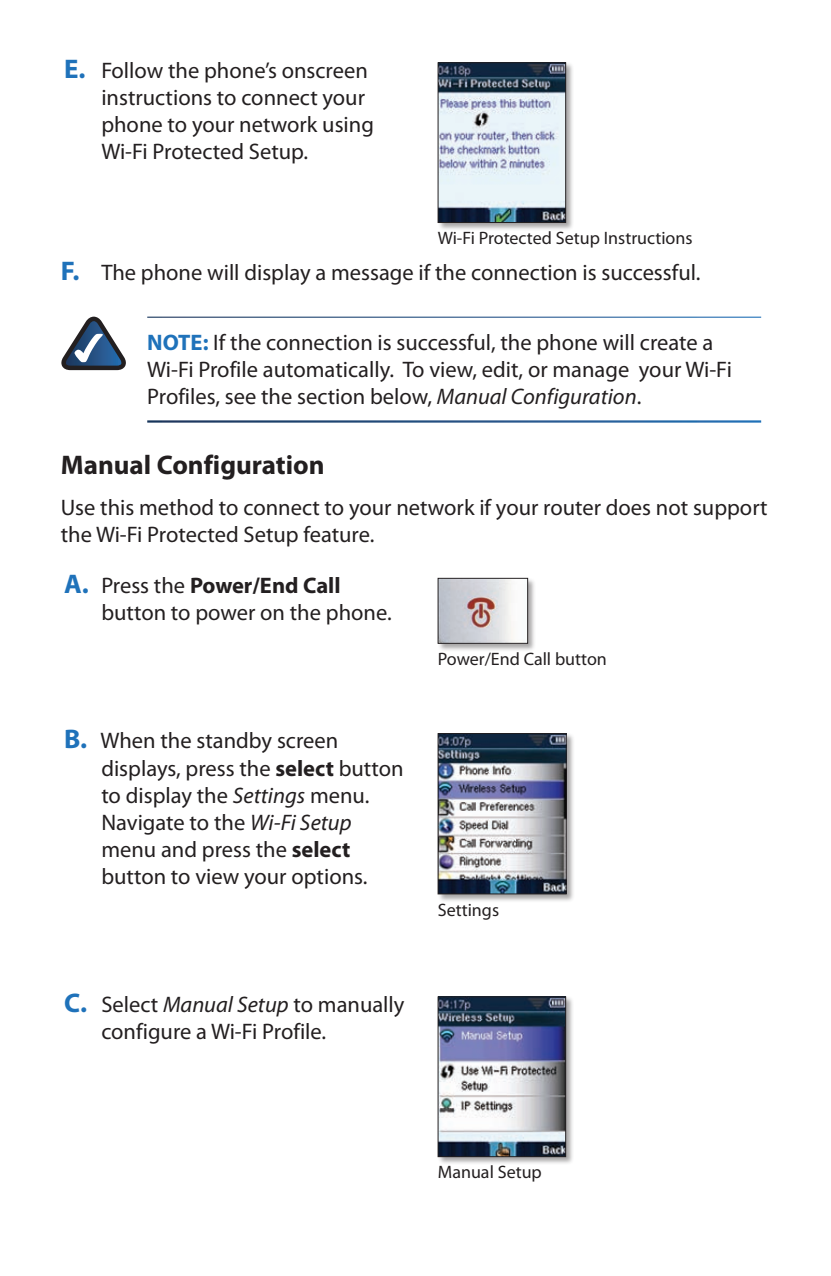
<style>
.page{position:relative;width:831px;height:1276px;background:#fff}
.page>*{position:absolute;margin:0;border:0;box-sizing:border-box;transform-origin:0 0}
.t1{font:700 27px "Myriad Pro";color:#231f20}
.t2{font:22.5px/27px "Myriad Pro";color:#231f20}
.t3{font:18px "Myriad Pro";color:#231f20}
.s1{font-weight:700;font-size:27px;color:#1f72ba}
.s2{font-weight:700;color:#1f72ba}
.s3{font-style:italic}
.s4{font-weight:700}
</style>
<div class="page">
<svg style="left:61px;top:317px;width:65px;height:53px"></svg>
<div style="left:437px;top:62px;width:146px;height:179px;background:#231f20;opacity:.4"></div>
<img style="left:439px;top:64px;width:124px;height:157px">
<div style="left:437px;top:62px;width:128px;height:161px;border:1px solid #231f20"></div>
<div style="left:437px;top:577px;width:107px;height:84px;background:#231f20;opacity:.4"></div>
<img style="left:439px;top:580px;width:86px;height:62px">
<div style="left:437px;top:578px;width:90px;height:66px;border:1px solid #231f20"></div>
<div style="left:437px;top:733px;width:146px;height:179px;background:#231f20;opacity:.4"></div>
<img style="left:439px;top:735px;width:125px;height:157px">
<div style="left:437px;top:733px;width:129px;height:161px;border:1px solid #231f20"></div>
<div style="left:437px;top:996px;width:146px;height:179px;background:#231f20;opacity:.4"></div>
<img style="left:439px;top:998px;width:124px;height:157px">
<div style="left:437px;top:996px;width:128px;height:161px;border:1px solid #231f20"></div>
<p class="t2" style="left:101px;top:56px;width:274px;text-indent:-37px"><span class="s1">E.</span> Follow the phone’s onscreen instructions to connect your phone to your network using<br>Wi-Fi Protected Setup.</p>
<p class="t3" style="left:437px;top:227px;width:256px">Wi-Fi Protected Setup Instructions</p>
<p class="t2" style="left:61px;top:259px;width:641px"><span class="s1">F.</span> The phone will display a message if the connection is successful.</p>
<p class="t2" style="left:147px;top:329px;width:586px"><span class="s2">NOTE:</span> If the connection is successful, the phone will create a<br>Wi-Fi Profile automatically. To view, edit, or manage your Wi-Fi<br>Profiles, see the section below, <span class="s3">Manual Configuration</span>.</p>
<p class="t1" style="left:61px;top:447px;width:265px">Manual Configuration</p>
<p class="t2" style="left:61px;top:493px;width:708px">Use this method to connect to your network if your router does not support the Wi-Fi Protected Setup feature.</p>
<p class="t2" style="left:101px;top:572px;width:292px;text-indent:-37px"><span class="s1">A.</span> Press the <span class="s4">Power/End Call </span>button to power on the phone.</p>
<p class="t2" style="left:101px;top:727px;width:304px;text-indent:-37px"><span class="s1">B.</span> When the standby screen displays, press the <span class="s4">select</span> button to display the <span class="s3">Settings</span> menu.<br>Navigate to the <span class="s3">Wi-Fi Setup </span>menu and press the <span class="s4">select </span>button to view your options.</p>
<p class="t2" style="left:101px;top:990px;width:304px;text-indent:-37px"><span class="s1">C.</span> Select <span class="s3">Manual Setup</span> to manually configure a Wi-Fi Profile.</p>
<p class="t3" style="left:437px;top:648px;width:170px">Power/End Call button</p>
<p class="t3" style="left:437px;top:899px;width:63px">Settings</p>
<p class="t3" style="left:437px;top:1161px;width:106px">Manual Setup</p>
</div>
